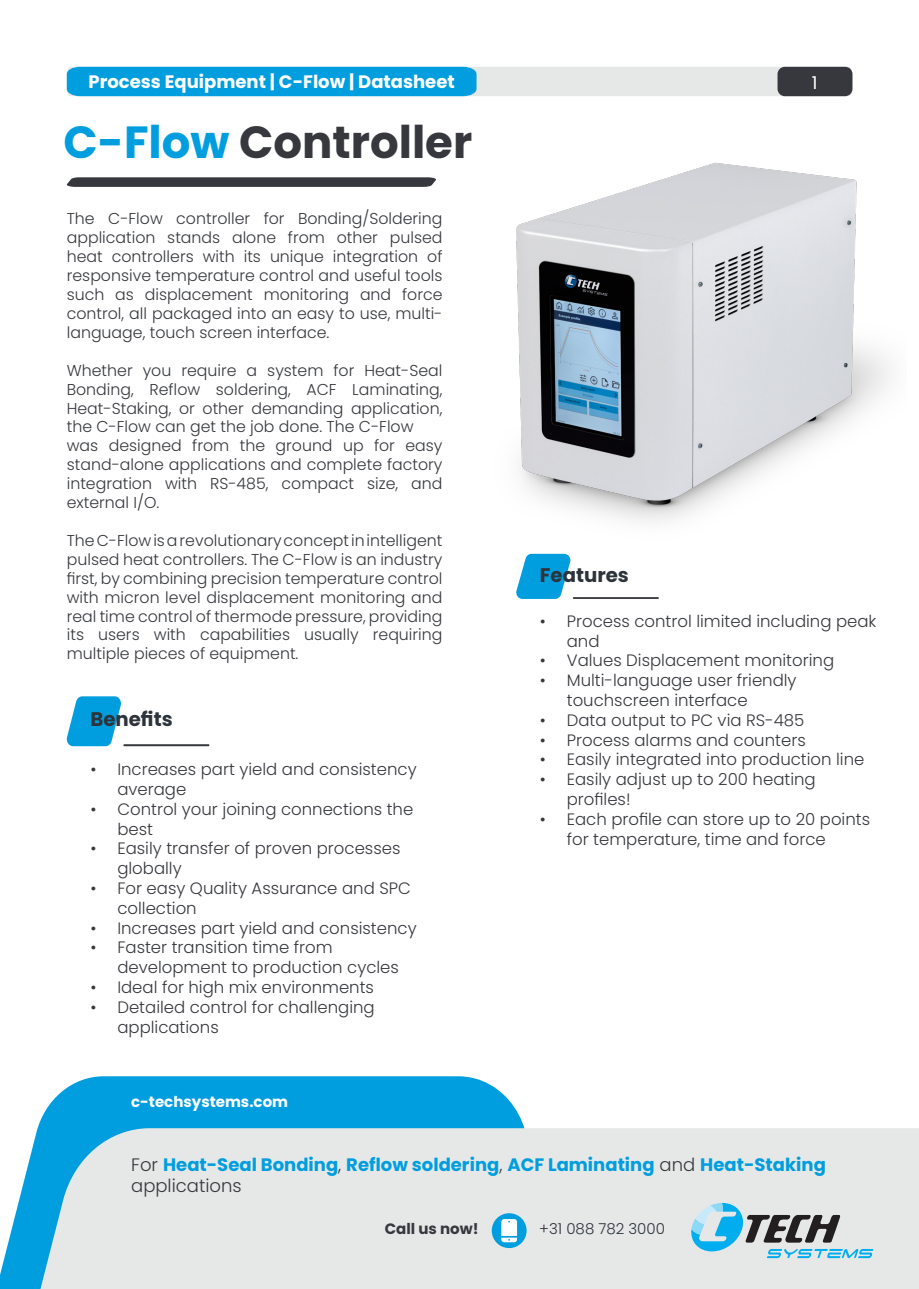
<style>
.page{position:relative;width:919px;height:1289px;background:#fff}
.page>*{position:absolute;margin:0;border:0;box-sizing:border-box;transform-origin:0 0}
.t1{font:700 45px "Poppins";color:#36383d}
.t2{font:700 19.65px "Poppins";color:#2c333a}
.t3{font:700 18px/21.6px "Poppins";color:#009ede}
.t4{font:700 18px "Poppins";color:#fff}
.t5{font:18px "Poppins";color:#fff}
.t6{font:300 16.5px/19.8px "Poppins";color:#36383d}
.t7{font:300 15.75px/18.9px "Poppins";color:#36383d;text-align:justify}
.t8{font:700 15px "Poppins";color:#fff}
.t9{font:300 15px "Poppins";color:#2c333a}
.t10{font:700 15px "Poppins";color:#36383d}
.s1{color:#009ede}
.s2{font-weight:300;color:#36383d}
</style>
<div class="page">
<img style="left:516px;top:162px;width:375px;height:360px">
<svg style="left:67px;top:67px;width:785px;height:29px;background:#62bde2"></svg>
<div style="left:777px;top:67px;width:75px;height:29px;background:#36383d;border-radius:7px"></div>
<svg style="left:37px;top:1076px;width:488px;height:52px;background:#14a5e0"></svg>
<svg style="left:0;top:1128px;width:918px;height:160px;background:#d8e3e7"></svg>
<svg style="left:66px;top:177px;width:370px;height:10px;background:#414348"></svg>
<div style="left:491px;top:1213px;width:35px;height:34px;background:#009ede;border-radius:50%"></div>
<svg style="left:501px;top:1219px;width:16px;height:23px"></svg>
<svg style="left:691px;top:1202px;width:182px;height:55px;background:#a6c1cb"></svg>
<svg style="left:516px;top:554px;width:55px;height:45px"></svg>
<hr style="left:572px;top:597px;width:86px;height:2px;background:#36383d">
<svg style="left:66px;top:696px;width:55px;height:50px"></svg>
<hr style="left:123px;top:744px;width:86px;height:2px;background:#36383d">
<p class="t4" style="left:88px;top:71px;width:368px">Process Equipment | C-Flow | Datasheet</p>
<p class="t5" style="left:811px;top:72px;width:7px">1</p>
<p class="t1" style="left:64px;top:116px;width:410px"><span class="s1">C-Flow</span> Controller</p>
<p class="t7" style="left:67px;top:209px;width:377px">The C-Flow controller for Bonding/Soldering application stands alone from other pulsed heat controllers with its unique integration of responsive temperature control and useful tools such as displacement monitoring and force control, all packaged into an easy to use, multi&shy;language, touch screen interface.</p>
<p class="t7" style="left:67px;top:361px;width:377px">Whether you require a system for Heat-Seal Bonding, Reflow soldering, ACF Laminating, Heat-Staking, or other demanding application, the C-Flow can get the job done. The C-Flow</p>
<p class="t7" style="left:67px;top:436px;width:377px">was designed from the ground up for easy stand-alone applications and complete factory integration with RS-485, compact size, and external I/O.</p>
<p class="t7" style="left:67px;top:531px;width:377px">The C-Flow is a revolutionary concept in intelligent pulsed heat controllers. The C-Flow is an industry first, by combining precision temperature control with micron level displacement monitoring and real time control of thermode pressure, providing its users with capabilities usually requiring multiple pieces of equipment.</p>
<p class="t2" style="left:90px;top:707px;width:84px">Benefits</p>
<p class="t6" style="left:117px;top:759px;width:301px;text-indent:-27px">• Increases part yield and consistency average</p>
<p class="t6" style="left:117px;top:799px;width:297px;text-indent:-27px">• Control your joining connections the best</p>
<p class="t6" style="left:117px;top:838px;width:284px;text-indent:-27px">• Easily transfer of proven processes globally</p>
<p class="t6" style="left:117px;top:878px;width:295px;text-indent:-27px">• For easy Quality Assurance and SPC collection</p>
<p class="t6" style="left:90px;top:918px;width:328px">• Increases part yield and consistency</p>
<p class="t6" style="left:117px;top:937px;width:283px;text-indent:-27px">• Faster transition time from development to production cycles</p>
<p class="t6" style="left:90px;top:977px;width:285px">• Ideal for high mix environments</p>
<p class="t6" style="left:117px;top:997px;width:259px;text-indent:-27px">• Detailed control for challenging applications</p>
<p class="t8" style="left:131px;top:1093px;width:158px">c-techsystems.com</p>
<p class="t2" style="left:540px;top:564px;width:91px">Features</p>
<p class="t6" style="left:566px;top:611px;width:311px;text-indent:-27px">• Process control limited including peak and</p>
<p class="t6" style="left:539px;top:650px;width:296px">• Values Displacement monitoring</p>
<p class="t6" style="left:566px;top:670px;width:231px;text-indent:-27px">• Multi-language user friendly touchscreen interface</p>
<p class="t6" style="left:539px;top:710px;width:266px">• Data output to PC via RS-485</p>
<p class="t6" style="left:539px;top:730px;width:267px">• Process alarms and counters</p>
<p class="t6" style="left:539px;top:749px;width:326px">• Easily integrated into production line</p>
<p class="t6" style="left:566px;top:769px;width:250px;text-indent:-27px">• Easily adjust up to 200 heating profiles!</p>
<p class="t6" style="left:566px;top:809px;width:305px;text-indent:-27px">• Each profile can store up to 20 points for temperature, time and force</p>
<p class="t3" style="left:131px;top:1153px;width:696px"><span class="s2">For</span> Heat-Seal Bonding<span class="s2">,</span> Reflow soldering<span class="s2">,</span> ACF Laminating <span class="s2">and</span> Heat-Staking <span class="s2">applications</span></p>
<p class="t10" style="left:385px;top:1219px;width:95px">Call us now!</p>
<p class="t9" style="left:539px;top:1219px;width:127px">+31 088 782 3000</p>
</div>
